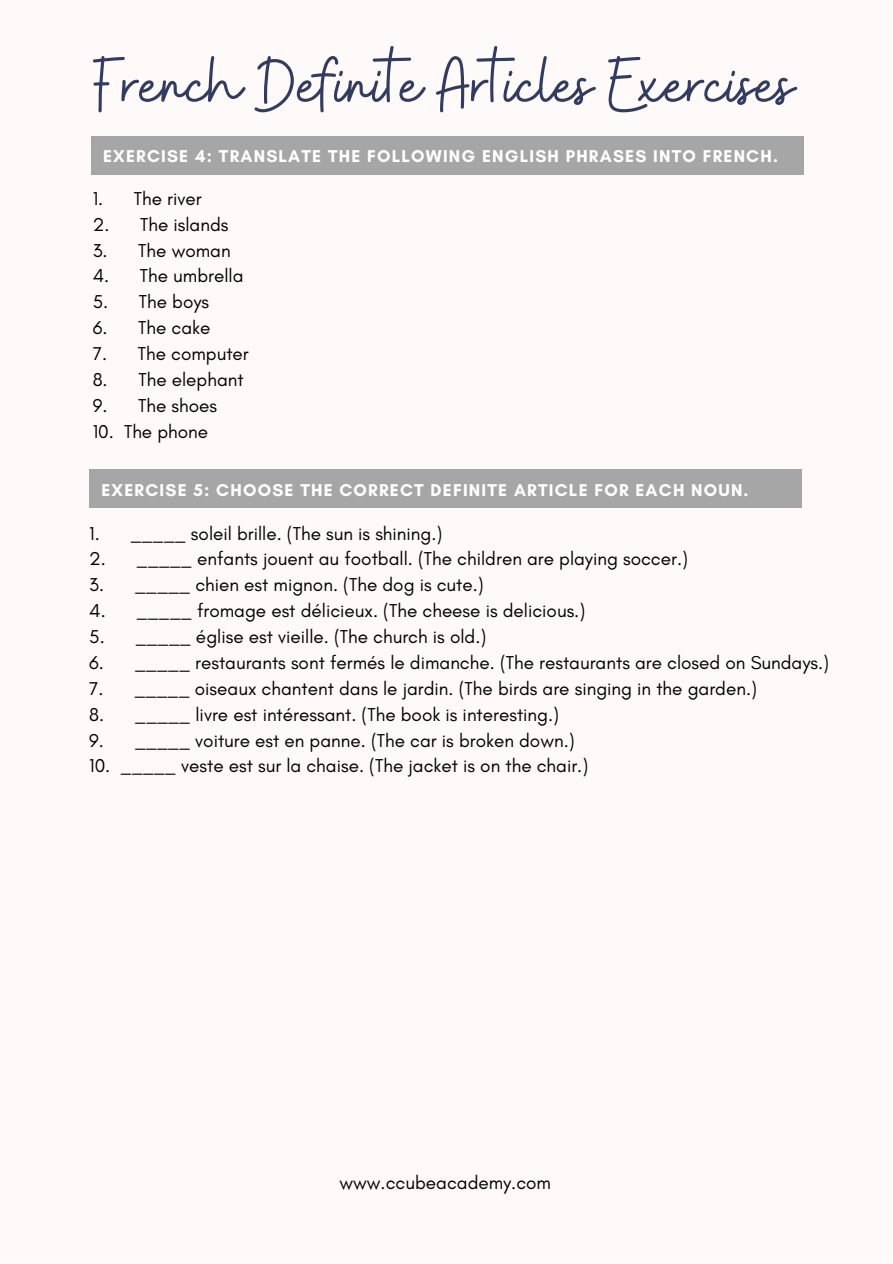
<style>
.page{position:relative;width:893px;height:1264px;background:#fff}
.page>*{position:absolute;margin:0;border:0;box-sizing:border-box;transform-origin:0 0}
.t1{font:78.3px "Buffalo";color:#323b60}
.t2{font:18.9px "Glacial Indifference";color:#000}
.t3{font:700 17.4px "Glacial Indifference";letter-spacing:.07em;color:#fff}
</style>
<div class="page">
<div style="left:0;top:0;width:892px;height:1262px;background:#fffafa"></div>
<div style="left:91px;top:136px;width:712px;height:38px;background:#a6a6a6"></div>
<div style="left:89px;top:469px;width:712px;height:38px;background:#a6a6a6"></div>
<h1 class="t1" style="left:93px;top:34px;width:702px">French Definite Articles Exercises</h1>
<p class="t3" style="left:103px;top:146px;width:676px">EXERCISE 4: TRANSLATE THE FOLLOWING ENGLISH PHRASES INTO FRENCH.</p>
<p class="t2" style="left:93px;top:187px;width:111px">1. The river</p>
<p class="t2" style="left:93px;top:213px;width:137px">2. The islands</p>
<p class="t2" style="left:93px;top:239px;width:139px">3. The woman</p>
<p class="t2" style="left:93px;top:264px;width:152px">4. The umbrella</p>
<p class="t2" style="left:93px;top:290px;width:118px">5. The boys</p>
<p class="t2" style="left:93px;top:316px;width:119px">6. The cake</p>
<p class="t2" style="left:93px;top:342px;width:158px">7. The computer</p>
<p class="t2" style="left:93px;top:368px;width:152px">8. The elephant</p>
<p class="t2" style="left:93px;top:394px;width:126px">9. The shoes</p>
<p class="t2" style="left:93px;top:419px;width:117px">10. The phone</p>
<p class="t3" style="left:101px;top:479px;width:648px">EXERCISE 5: CHOOSE THE CORRECT DEFINITE ARTICLE FOR EACH NOUN.</p>
<p class="t2" style="left:89px;top:521px;width:354px">1. _____ soleil brille. (The sun is shining.)</p>
<p class="t2" style="left:89px;top:547px;width:600px">2. _____ enfants jouent au football. (The children are playing soccer.)</p>
<p class="t2" style="left:89px;top:573px;width:396px">3. _____ chien est mignon. (The dog is cute.)</p>
<p class="t2" style="left:89px;top:599px;width:497px">4. _____ fromage est délicieux. (The cheese is delicious.)</p>
<p class="t2" style="left:89px;top:625px;width:398px">5. _____ église est vieille. (The church is old.)</p>
<p class="t2" style="left:89px;top:651px;width:741px">6. _____ restaurants sont fermés le dimanche. (The restaurants are closed on Sundays.)</p>
<p class="t2" style="left:89px;top:676px;width:669px">7. _____ oiseaux chantent dans le jardin. (The birds are singing in the garden.)</p>
<p class="t2" style="left:89px;top:702px;width:471px">8. _____ livre est intéressant. (The book is interesting.)</p>
<p class="t2" style="left:89px;top:728px;width:487px">9. _____ voiture est en panne. (The car is broken down.)</p>
<p class="t2" style="left:89px;top:754px;width:500px">10. _____ veste est sur la chaise. (The jacket is on the chair.)</p>
<p class="t2" style="left:339px;top:1171px;width:213px">www.ccubeacademy.com</p>
</div>
